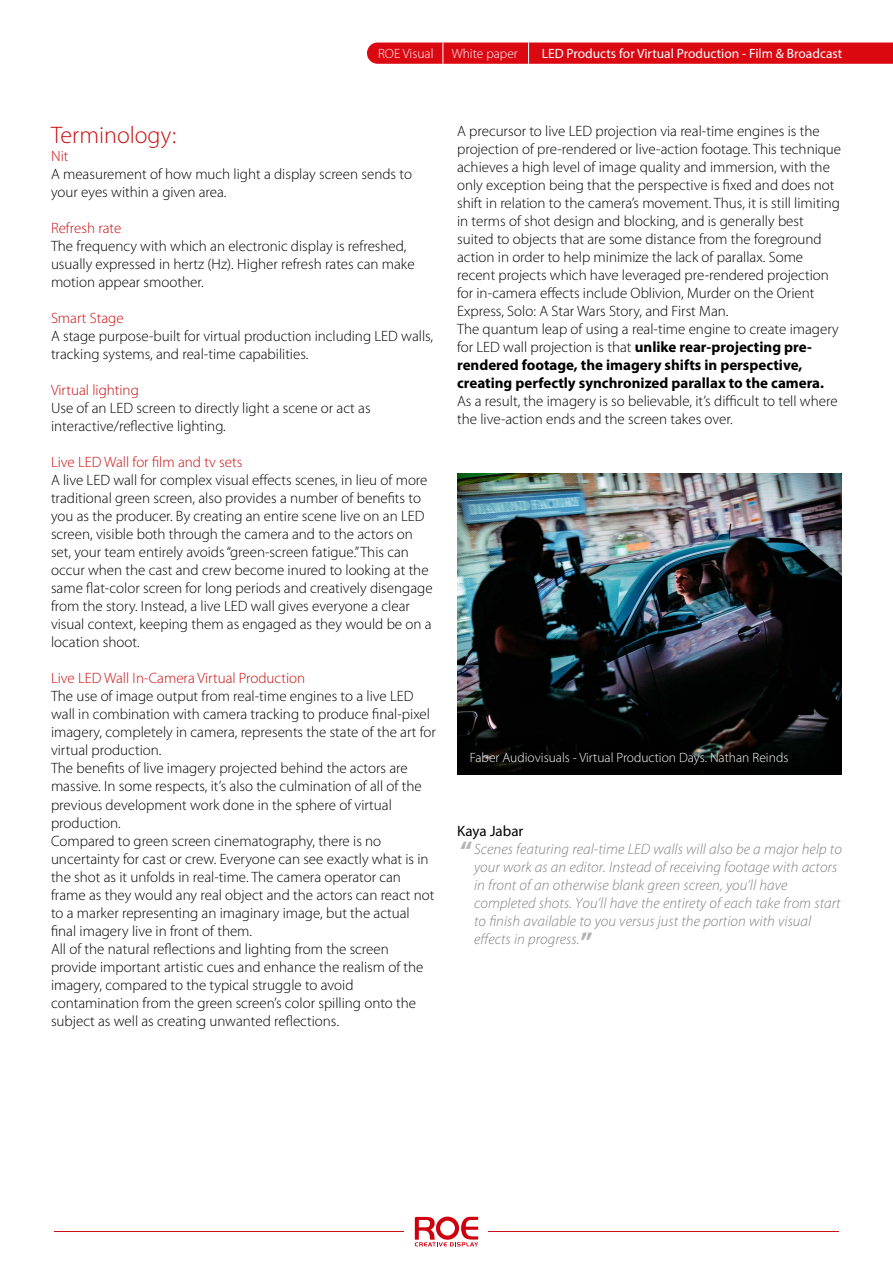
<style>
.page{position:relative;width:893px;height:1263px;background:#fff}
.page>*{position:absolute;margin:0;border:0;box-sizing:border-box;transform-origin:0 0}
.t1{font:700 27px "Myriad Pro";color:#b3b3b3}
.t2{font:300 24px "Myriad Pro";color:#c90d0f}
.t3{font:300 15px/18px "Myriad Pro";color:#000}
.t4{font:italic 300 15px/18px "Myriad Pro";letter-spacing:.005em;color:#808080}
.t5{font:300 15px "Myriad Pro";color:#c90d0f}
.t6{font:15px "Myriad Pro";color:#000}
.t7{font:300 13.5px "Myriad Pro";color:#fff}
.t8{font:13.5px "Myriad Pro";color:#fff}
.s1{font-weight:700}
</style>
<div class="page">
<hr style="left:54px;top:1231px;width:785px;height:1px;background:#c90d0f">
<div style="left:405px;top:1212px;width:83px;height:39px;background:#fff"></div>
<svg style="left:415px;top:1216px;width:63px;height:30px"></svg>
<div style="left:367px;top:43px;width:526px;height:21px;background:#db0812"></div>
<img style="left:457px;top:473px;width:385px;height:302px">
<p class="t7" style="left:378px;top:46px;width:57px">ROE Visual</p>
<p class="t7" style="left:452px;top:46px;width:68px">White paper</p>
<p class="t8" style="left:542px;top:45px;width:302px">LED Products for Virtual Production - Film &amp; Broadcast</p>
<h2 class="t2" style="left:51px;top:122px;width:127px">Terminology:</h2>
<p class="t5" style="left:51px;top:148px;width:19px">Nit</p>
<p class="t3" style="left:51px;top:166px;width:362px">A measurement of how much light a display screen sends to your eyes within a given area.</p>
<p class="t5" style="left:51px;top:220px;width:72px">Refresh rate</p>
<p class="t3" style="left:51px;top:238px;width:365px">The frequency with which an electronic display is refreshed, usually expressed in hertz (Hz). Higher refresh rates can make motion appear smoother.</p>
<p class="t5" style="left:51px;top:310px;width:74px">Smart Stage</p>
<p class="t3" style="left:51px;top:328px;width:384px">A stage purpose-built for virtual production including LED walls, tracking systems, and real-time capabilities.</p>
<p class="t5" style="left:51px;top:382px;width:89px">Virtual lighting</p>
<p class="t3" style="left:51px;top:400px;width:321px">Use of an LED screen to directly light a scene or act as interactive/reflective lighting.</p>
<p class="t5" style="left:51px;top:454px;width:193px">Live LED Wall for film and tv sets</p>
<p class="t3" style="left:51px;top:472px;width:383px">A live LED wall for complex visual effects scenes, in lieu of more traditional green screen, also provides a number of benefits to you as the producer. By creating an entire scene live on an LED screen, visible both through the camera and to the actors on set, your team entirely avoids “green-screen fatigue.” This can occur when the cast and crew become inured to looking at the same flat-color screen for long periods and creatively disengage from the story. Instead, a live LED wall gives everyone a clear visual context, keeping them as engaged as they would be on a location shoot.</p>
<p class="t5" style="left:51px;top:670px;width:256px">Live LED Wall In-Camera Virtual Production</p>
<p class="t3" style="left:51px;top:688px;width:386px">The use of image output from real-time engines to a live LED wall in combination with camera tracking to produce final-pixel imagery, completely in camera, represents the state of the art for virtual production.<br>The benefits of live imagery projected behind the actors are massive. In some respects, it’s also the culmination of all of the previous development work done in the sphere of virtual production.<br>Compared to green screen cinematography, there is no uncertainty for cast or crew. Everyone can see exactly what is in the shot as it unfolds in real-time. The camera operator can frame as they would any real object and the actors can react not to a marker representing an imaginary image, but the actual final imagery live in front of them.<br>All of the natural reflections and lighting from the screen provide important artistic cues and enhance the realism of the imagery, compared to the typical struggle to avoid contamination from the green screen’s color spilling onto the subject as well as creating unwanted reflections.</p>
<p class="t3" style="left:457px;top:122px;width:386px">A precursor to live LED projection via real-time engines is the projection of pre-rendered or live-action footage. This technique achieves a high level of image quality and immersion, with the only exception being that the perspective is fixed and does not shift in relation to the camera’s movement. Thus, it is still limiting in terms of shot design and blocking, and is generally best suited to objects that are some distance from the foreground action in order to help minimize the lack of parallax. Some recent projects which have leveraged pre-rendered projection for in-camera effects include Oblivion, Murder on the Orient Express, Solo: A Star Wars Story, and First Man.<br>The quantum leap of using a real-time engine to create imagery for LED wall projection is that <span class="s1">unlike rear-projecting pre&shy;rendered footage, the imagery shifts in perspective, creating perfectly synchronized parallax to the camera.</span></p>
<p class="t3" style="left:457px;top:392px;width:382px">As a result, the imagery is so believable, it’s difficult to tell where the live-action ends and the screen takes over.</p>
<p class="t7" style="left:470px;top:750px;width:320px">Faber Audiovisuals - Virtual Production Days. Nathan Reinds</p>
<p class="t6" style="left:457px;top:822px;width:68px">Kaya Jabar</p>
<p class="t4" style="left:474px;top:841px;width:369px">Scenes featuring real-time LED walls will also be a major help to your work as an editor. Instead of receiving footage with actors in front of an otherwise blank green screen, you’ll have completed shots. You’ll have the entirety of each take from start to finish available to you versus just the portion with visual effects in progress.</p>
<h1 class="t1" style="left:460px;top:834px;width:14px">“</h1>
<h1 class="t1" style="left:580px;top:924px;width:14px">”</h1>
</div>
